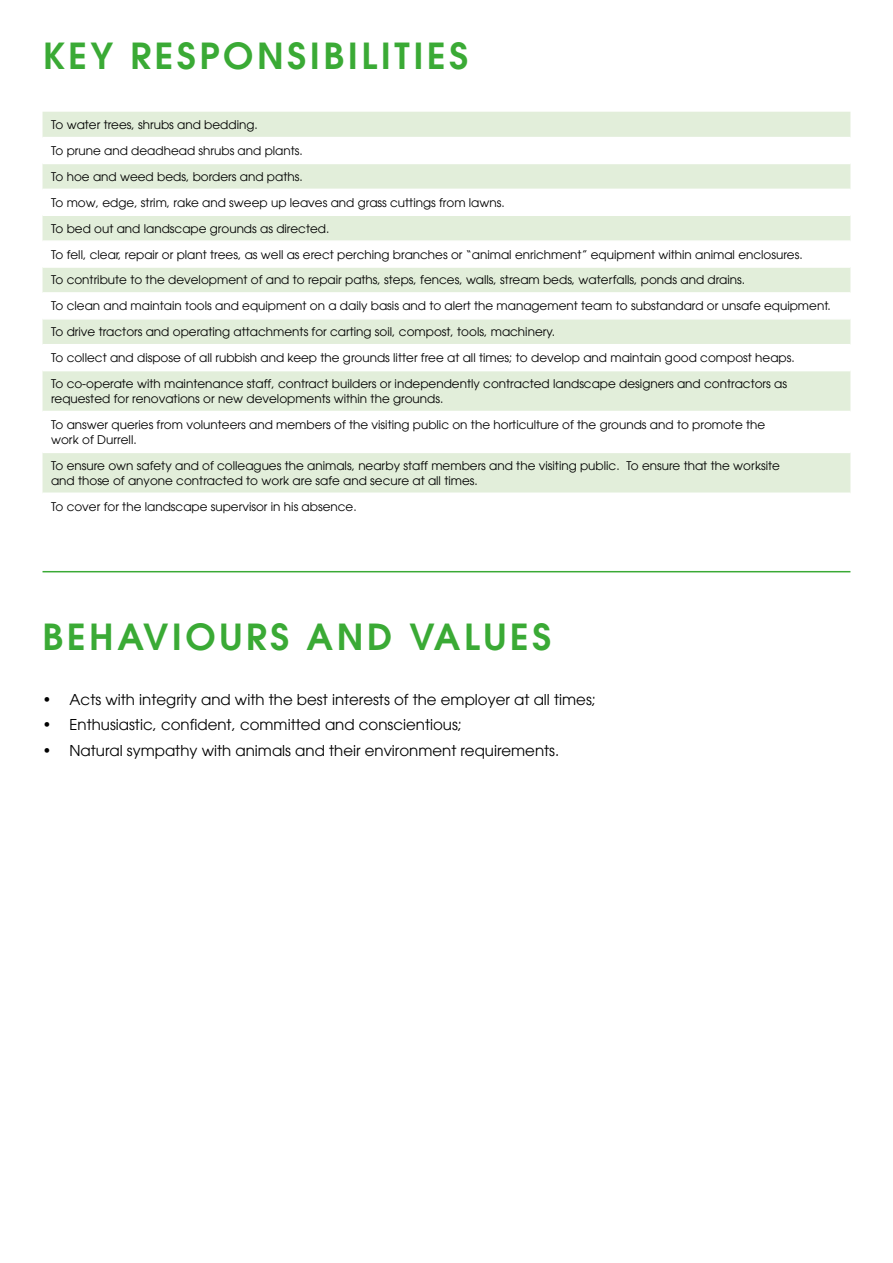
<style>
.page{position:relative;width:893px;height:1263px;background:#fff}
.page>*{position:absolute;margin:0;border:0;box-sizing:border-box;transform-origin:0 0}
.t1{font:36px "Avant Garde Gothic ITCW01 Dm";letter-spacing:.1em;color:#3aaa35}
.t2{font:15px "Avant Garde Gothic ITCW01 Bk";color:#000}
.t3{font:12px/26px "Avant Garde Gothic ITCW01 Bk";color:#000}
</style>
<div class="page">
<svg style="left:43px;top:112px;width:807px;height:380px;fill:#e2eeda"></svg>
<hr style="left:43px;top:137px;width:807px;height:1px;background:#fff">
<hr style="left:43px;top:163px;width:807px;height:1px;background:#fff">
<hr style="left:43px;top:189px;width:807px;height:1px;background:#fff">
<hr style="left:43px;top:214px;width:807px;height:2px;background:#fff">
<hr style="left:43px;top:240px;width:807px;height:2px;background:#fff">
<hr style="left:43px;top:266px;width:807px;height:2px;background:#fff">
<hr style="left:43px;top:292px;width:807px;height:2px;background:#fff">
<hr style="left:43px;top:318px;width:807px;height:2px;background:#fff">
<hr style="left:43px;top:344px;width:807px;height:1px;background:#fff">
<hr style="left:43px;top:370px;width:807px;height:1px;background:#fff">
<hr style="left:43px;top:411px;width:807px;height:1px;background:#fff">
<hr style="left:43px;top:452px;width:807px;height:1px;background:#fff">
<hr style="left:43px;top:571px;width:807px;height:1px;background:#3aaa35">
<h1 class="t1" style="left:43px;top:32px;width:427px">KEY RESPONSIBILITIES</h1>
<p class="t3" style="left:51px;top:112px;width:781px">To water trees, shrubs and bedding.<br>To prune and deadhead shrubs and plants.<br>To hoe and weed beds, borders and paths.<br>To mow, edge, strim, rake and sweep up leaves and grass cuttings from lawns.<br>To bed out and landscape grounds as directed.<br>To fell, clear, repair or plant trees, as well as erect perching branches or “animal enrichment” equipment within animal enclosures.<br>To contribute to the development of and to repair paths, steps, fences, walls, stream beds, waterfalls, ponds and drains.<br>To clean and maintain tools and equipment on a daily basis and to alert the management team to substandard or unsafe equipment.<br>To drive tractors and operating attachments for carting soil, compost, tools, machinery.<br>To collect and dispose of all rubbish and keep the grounds litter free at all times; to develop and maintain good compost heaps.<br>To co-operate with maintenance staff, contract builders or independently contracted landscape designers and contractors as</p>
<p class="t3" style="left:51px;top:386px;width:716px">requested for renovations or new developments within the grounds.<br>To answer queries from volunteers and members of the visiting public on the horticulture of the grounds and to promote the</p>
<p class="t3" style="left:51px;top:426px;width:730px">work of Durrell.<br>To ensure own safety and of colleagues the animals, nearby staff members and the visiting public. To ensure that the worksite</p>
<p class="t3" style="left:51px;top:467px;width:428px">and those of anyone contracted to work are safe and secure at all times.<br>To cover for the landscape supervisor in his absence.</p>
<h1 class="t1" style="left:43px;top:613px;width:510px">BEHAVIOURS AND VALUES</h1>
<p class="t2" style="left:43px;top:691px;width:555px">• Acts with integrity and with the best interests of the employer at all times;</p>
<p class="t2" style="left:43px;top:716px;width:421px">• Enthusiastic, confident, committed and conscientious;</p>
<p class="t2" style="left:43px;top:741px;width:518px">• Natural sympathy with animals and their environment requirements.</p>
</div>
